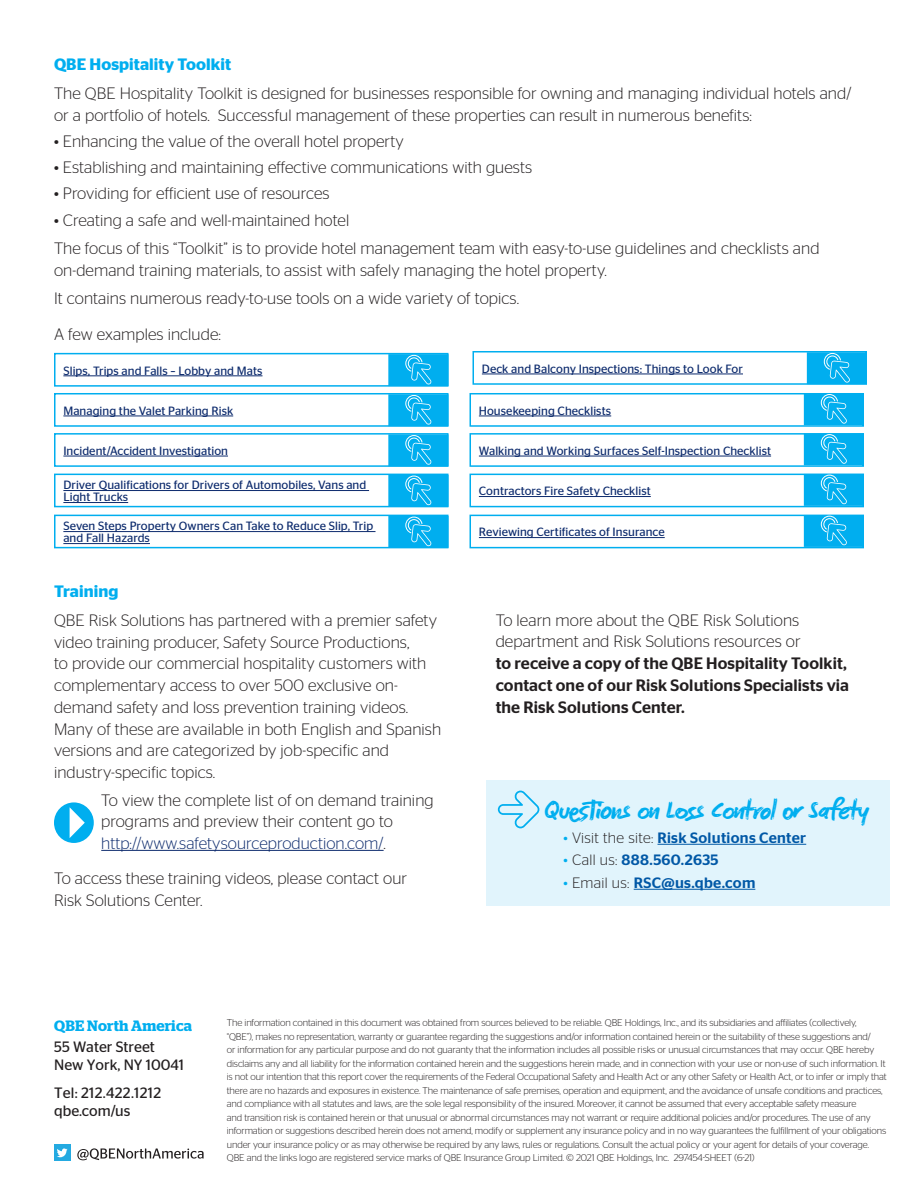
<style>
.page{position:relative;width:918px;height:1188px;background:#fff}
.page>*{position:absolute;margin:0;border:0;box-sizing:border-box;transform-origin:0 0}
.t1{font:30px "Markerfield";color:#00aeef}
.t2{font:300 16.5px/21.8px "Stag Sans";letter-spacing:.005em;color:#231f20}
.t3{font:500 16.5px/21.8px "Stag Sans";letter-spacing:.005em;color:#231f20}
.t4{font:600 16.5px "Stag Sans";letter-spacing:.005em;color:#00aeef}
.t5{font:500 15px "Stag Sans";letter-spacing:.02em;color:#0158a6}
.t6{font:15px/18px "Stag Sans";color:#231f20}
.t7{font:15px "Stag Sans";letter-spacing:.02em;color:#231f20}
.t8{font:600 15px "Stag";letter-spacing:.01em;color:#00aeef}
.t9{font:12px/12px "Stag Sans";letter-spacing:.005em;color:#0d2b6d}
.Disclaimer{font:300 9.75px/13.5px "Stag Sans";letter-spacing:-.01em;color:#231f20}
.s1{color:#0d2b6d}
.s2{font-weight:300}
.s3{font-weight:300;color:#00aeef}
.s4{font-weight:300;color:#231f20}
</style>
<div class="page">
<hr style="left:101px;top:850px;width:283px;height:1px;background:#0d2b6d">
<div style="left:54px;top:1145px;width:16px;height:16px;background:#24aae1"></div>
<svg style="left:57px;top:1148px;width:11px;height:9px"></svg>
<svg style="left:77px;top:1148px;width:127px;height:12px"></svg>
<div style="left:486px;top:781px;width:404px;height:125px;background:#e1f4fc"></div>
<hr style="left:658px;top:844px;width:148px;height:1px;background:#0158a6">
<hr style="left:634px;top:889px;width:121px;height:1px;background:#0158a6">
<svg style="left:498px;top:791px;width:41px;height:37px"></svg>
<div style="left:54px;top:353px;width:394px;height:34px;border:2px solid #00aeef"></div>
<div style="left:388px;top:354px;width:60px;height:32px;background:#00aeef;border:2px solid #00aeef"></div>
<hr style="left:63px;top:376px;width:200px;height:1px;background:#0d2b6d">
<svg style="left:405px;top:355px;width:27px;height:30px"></svg>
<div style="left:54px;top:393px;width:394px;height:34px;border:2px solid #00aeef"></div>
<div style="left:388px;top:394px;width:60px;height:32px;background:#00aeef;border:2px solid #00aeef"></div>
<hr style="left:63px;top:416px;width:170px;height:1px;background:#0d2b6d">
<svg style="left:405px;top:395px;width:27px;height:30px"></svg>
<div style="left:54px;top:433px;width:394px;height:34px;border:2px solid #00aeef"></div>
<div style="left:54px;top:474px;width:394px;height:33px;border:2px solid #00aeef"></div>
<div style="left:54px;top:515px;width:394px;height:33px;border:2px solid #00aeef"></div>
<div style="left:388px;top:434px;width:60px;height:32px;background:#00aeef;border:2px solid #00aeef"></div>
<div style="left:388px;top:475px;width:60px;height:32px;background:#00aeef"></div>
<div style="left:388px;top:516px;width:60px;height:32px;background:#00aeef"></div>
<hr style="left:63px;top:456px;width:165px;height:1px;background:#0d2b6d">
<hr style="left:63px;top:490px;width:306px;height:1px;background:#0d2b6d">
<hr style="left:63px;top:502px;width:65px;height:1px;background:#0d2b6d">
<hr style="left:63px;top:531px;width:313px;height:1px;background:#0d2b6d">
<hr style="left:63px;top:543px;width:87px;height:1px;background:#0d2b6d">
<svg style="left:405px;top:435px;width:27px;height:30px"></svg>
<svg style="left:405px;top:475px;width:27px;height:31px"></svg>
<svg style="left:405px;top:516px;width:27px;height:31px"></svg>
<div style="left:472px;top:351px;width:395px;height:34px;border:2px solid #00aeef"></div>
<div style="left:807px;top:352px;width:60px;height:32px;background:#00aeef;border:2px solid #00aeef"></div>
<hr style="left:482px;top:374px;width:261px;height:1px;background:#0d2b6d">
<svg style="left:824px;top:353px;width:26px;height:30px"></svg>
<div style="left:470px;top:433px;width:394px;height:34px;border:2px solid #00aeef"></div>
<div style="left:470px;top:474px;width:394px;height:33px;border:2px solid #00aeef"></div>
<div style="left:470px;top:515px;width:394px;height:33px;border:2px solid #00aeef"></div>
<div style="left:804px;top:433px;width:60px;height:32px;background:#00aeef"></div>
<div style="left:804px;top:474px;width:60px;height:32px;background:#00aeef;border:2px solid #00aeef"></div>
<div style="left:804px;top:515px;width:60px;height:32px;background:#00aeef;border:2px solid #00aeef"></div>
<hr style="left:479px;top:456px;width:292px;height:1px;background:#0d2b6d">
<hr style="left:479px;top:496px;width:172px;height:1px;background:#0d2b6d">
<hr style="left:479px;top:537px;width:186px;height:1px;background:#0d2b6d">
<div style="left:470px;top:393px;width:394px;height:34px;border:2px solid #00aeef"></div>
<div style="left:804px;top:393px;width:60px;height:32px;background:#00aeef"></div>
<hr style="left:479px;top:416px;width:132px;height:1px;background:#0d2b6d">
<svg style="left:821px;top:394px;width:26px;height:30px"></svg>
<svg style="left:821px;top:434px;width:26px;height:30px"></svg>
<svg style="left:821px;top:474px;width:26px;height:31px"></svg>
<svg style="left:821px;top:516px;width:26px;height:30px"></svg>
<div style="left:55px;top:803px;width:38px;height:39px;background:#00aeef;border-radius:50%"></div>
<div style="left:54px;top:802px;width:40px;height:41px;border:2px solid #00aeef;border-radius:50%"></div>
<svg style="left:70px;top:807px;width:15px;height:31px"></svg>
<p class="t4" style="left:54px;top:55px;width:179px">QBE Hospitality Toolkit</p>
<p class="t2" style="left:54px;top:82px;width:799px">The QBE Hospitality Toolkit is designed for businesses responsible for owning and managing individual hotels and/ or a portfolio of hotels. Successful management of these properties can result in numerous benefits:</p>
<p class="t2" style="left:54px;top:130px;width:351px">• Enhancing the value of the overall hotel property</p>
<p class="t2" style="left:54px;top:156px;width:480px">• Establishing and maintaining effective communications with guests</p>
<p class="t2" style="left:54px;top:183px;width:277px">• Providing for efficient use of resources</p>
<p class="t2" style="left:54px;top:209px;width:297px">• Creating a safe and well-maintained hotel</p>
<p class="t2" style="left:54px;top:237px;width:767px">The focus of this “Toolkit” is to provide hotel management team with easy-to-use guidelines and checklists and on-demand training materials, to assist with safely managing the hotel property.</p>
<p class="t2" style="left:54px;top:288px;width:467px">It contains numerous ready-to-use tools on a wide variety of topics.</p>
<p class="t2" style="left:54px;top:323px;width:169px">A few examples include:</p>
<p class="t9" style="left:63px;top:364px;width:201px">Slips, Trips and Falls – Lobby and Mats</p>
<p class="t9" style="left:63px;top:404px;width:171px">Managing the Valet Parking Risk</p>
<p class="t9" style="left:63px;top:445px;width:166px">Incident/Accident Investigation</p>
<p class="t9" style="left:63px;top:479px;width:304px">Driver Qualifications for Drivers of Automobiles, Vans and<br>Light Trucks</p>
<p class="t9" style="left:63px;top:520px;width:311px">Seven Steps Property Owners Can Take to Reduce Slip, Trip and Fall Hazards</p>
<p class="t4" style="left:54px;top:582px;width:66px">Training</p>
<p class="t2" style="left:54px;top:609px;width:389px">QBE Risk Solutions has partnered with a premier safety video training producer, Safety Source Productions,<br>to provide our commercial hospitality customers with complementary access to over 500 exclusive on&shy;demand safety and loss prevention training videos.<br>Many of these are available in both English and Spanish versions and are categorized by job-specific and industry-specific topics.</p>
<p class="t2" style="left:101px;top:789px;width:334px;line-height:21.3px">To view the complete list of on demand training programs and preview their content go to <span class="s1">http://www.safetysourceproduction.com/</span>.</p>
<p class="t2" style="left:54px;top:867px;width:355px">To access these training videos, please contact our<br>Risk Solutions Center.</p>
<p class="t9" style="left:482px;top:362px;width:263px">Deck and Balcony Inspections: Things to Look For</p>
<p class="t9" style="left:479px;top:404px;width:134px">Housekeeping Checklists</p>
<p class="t9" style="left:479px;top:445px;width:294px">Walking and Working Surfaces Self-Inspection Checklist</p>
<p class="t9" style="left:479px;top:485px;width:173px">Contractors Fire Safety Checklist</p>
<p class="t9" style="left:479px;top:526px;width:187px">Reviewing Certificates of Insurance</p>
<p class="t3" style="left:496px;top:609px;width:355px"><span class="s2">To learn more about the QBE Risk Solutions department and Risk Solutions resources or<br></span>to receive a copy of the QBE Hospitality Toolkit, contact one of our Risk Solutions Specialists via the Risk Solutions Center.</p>
<p class="t1" style="left:544px;top:791px;width:325px">Questions on Loss Control or Safety</p>
<p class="t5" style="left:564px;top:829px;width:244px"><span class="s3">•</span> <span class="s4">Visit the site:</span> Risk Solutions Center</p>
<p class="t5" style="left:564px;top:851px;width:157px"><span class="s3">•</span> <span class="s4">Call us:</span> 888.560.2635</p>
<p class="t5" style="left:564px;top:874px;width:193px"><span class="s3">•</span> <span class="s4">Email us:</span> RSC@us.qbe.com</p>
<p class="t8" style="left:54px;top:1017px;width:139px">QBE North America</p>
<p class="t6" style="left:54px;top:1038px;width:131px">55 Water Street<br>New York, NY 10041</p>
<p class="t7" style="left:54px;top:1085px;width:108px">Tel: 212.422.1212</p>
<p class="t6" style="left:54px;top:1102px;width:78px">qbe.com/us</p>
<p class="Disclaimer" style="left:227px;top:1016px;width:662px">The information contained in this document was obtained from sources believed to be reliable. QBE Holdings, Inc., and its subsidiaries and affiliates (collectively,<br>“QBE”), makes no representation, warranty or guarantee regarding the suggestions and/or information contained herein or the suitability of these suggestions and/<br>or information for any particular purpose and do not guaranty that the information includes all possible risks or unusual circumstances that may occur. QBE hereby disclaims any and all liability for the information contained herein and the suggestions herein made, and in connection with your use or non-use of such information. It is not our intention that this report cover the requirements of the Federal Occupational Safety and Health Act or any other Safety or Health Act, or to infer or imply that there are no hazards and exposures in existence. The maintenance of safe premises, operation and equipment, and the avoidance of unsafe conditions and practices, and compliance with all statutes and laws, are the sole legal responsibility of the insured. Moreover, it cannot be assumed that every acceptable safety measure<br>and transition risk is contained herein or that unusual or abnormal circumstances may not warrant or require additional policies and/or procedures. The use of any information or suggestions described herein does not amend, modify or supplement any insurance policy and in no way guarantees the fulfillment of your obligations under your insurance policy or as may otherwise be required by any laws, rules or regulations. Consult the actual policy or your agent for details of your coverage.</p>
<p class="Disclaimer" style="left:227px;top:1151px;width:529px">QBE and the links logo are registered service marks of QBE Insurance Group Limited. © 2021 QBE Holdings, Inc. 297454-SHEET (6-21)</p>
</div>
